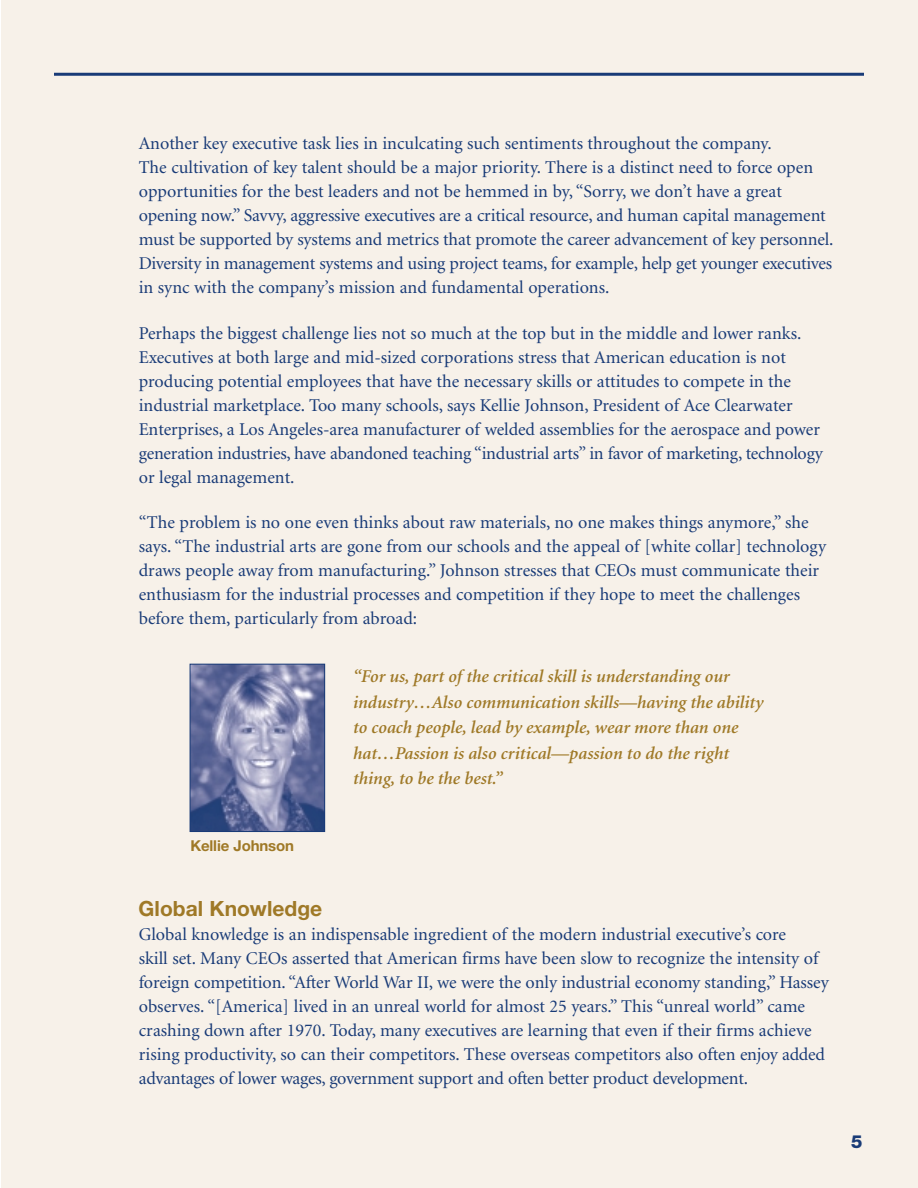
<style>
.page{position:relative;width:918px;height:1188px;background:#fff}
.page>*{position:absolute;margin:0;border:0;box-sizing:border-box;transform-origin:0 0}
.t1{font:700 21px "Helvetica Neue";color:#9f7927}
.t2{font:18px/24px "Minion";color:#193b77}
.t3{font:italic 600 18px/25.5px "Minion";color:#9f7927}
.t4{font:800 18px "Helvetica Neue";color:#193b77}
.t5{font:700 15px "Helvetica Neue";letter-spacing:-.01em;color:#9f7927}
</style>
<div class="page">
<div style="left:1px;top:0;width:917px;height:1187px;background:#f7f1e9"></div>
<hr style="left:54px;top:73px;width:810px;height:3px;background:#193b77">
<img style="left:192px;top:666px;width:131px;height:164px">
<div style="left:190px;top:664px;width:135px;height:168px;border:1px solid #193b77"></div>
<p class="t2" style="left:139px;top:133px;width:696px">Another key executive task lies in inculcating such sentiments throughout the company.<br>The cultivation of key talent should be a major priority. There is a distinct need to force open opportunities for the best leaders and not be hemmed in by, “Sorry, we don’t have a great opening now.” Savvy, aggressive executives are a critical resource, and human capital management must be supported by systems and metrics that promote the career advancement of key personnel.<br>Diversity in management systems and using project teams, for example, help get younger executives in sync with the company’s mission and fundamental operations.</p>
<p class="t2" style="left:139px;top:323px;width:686px">Perhaps the biggest challenge lies not so much at the top but in the middle and lower ranks.<br>Executives at both large and mid-sized corporations stress that American education is not producing potential employees that have the necessary skills or attitudes to compete in the industrial marketplace. Too many schools, says Kellie Johnson, President of Ace Clearwater Enterprises, a Los Angeles-area manufacturer of welded assemblies for the aerospace and power generation industries, have abandoned teaching “industrial arts” in favor of marketing, technology or legal management.</p>
<p class="t2" style="left:139px;top:512px;width:689px">“The problem is no one even thinks about raw materials, no one makes things anymore,” she says. “The industrial arts are gone from our schools and the appeal of [white collar] technology draws people away from manufacturing.” Johnson stresses that CEOs must communicate their enthusiasm for the industrial processes and competition if they hope to meet the challenges before them, particularly from abroad:</p>
<p class="t3" style="left:352px;top:665px;width:412px">“For us, part of the critical skill is understanding our industry…Also communication skills—having the ability to coach people, lead by example, wear more than one hat…Passion is also critical—passion to do the right thing, to be the best.”</p>
<p class="t5" style="left:190px;top:841px;width:105px">Kellie Johnson</p>
<p class="t1" style="left:139px;top:901px;width:185px">Global Knowledge</p>
<p class="t2" style="left:139px;top:923px;width:692px">Global knowledge is an indispensable ingredient of the modern industrial executive’s core<br>skill set. Many CEOs asserted that American firms have been slow to recognize the intensity of foreign competition. “After World War II, we were the only industrial economy standing,” Hassey observes. “[America] lived in an unreal world for almost 25 years.” This “unreal world” came crashing down after 1970. Today, many executives are learning that even if their firms achieve rising productivity, so can their competitors. These overseas competitors also often enjoy added advantages of lower wages, government support and often better product development.</p>
<p class="t4" style="left:851px;top:1135px;width:13px">5</p>
</div>
